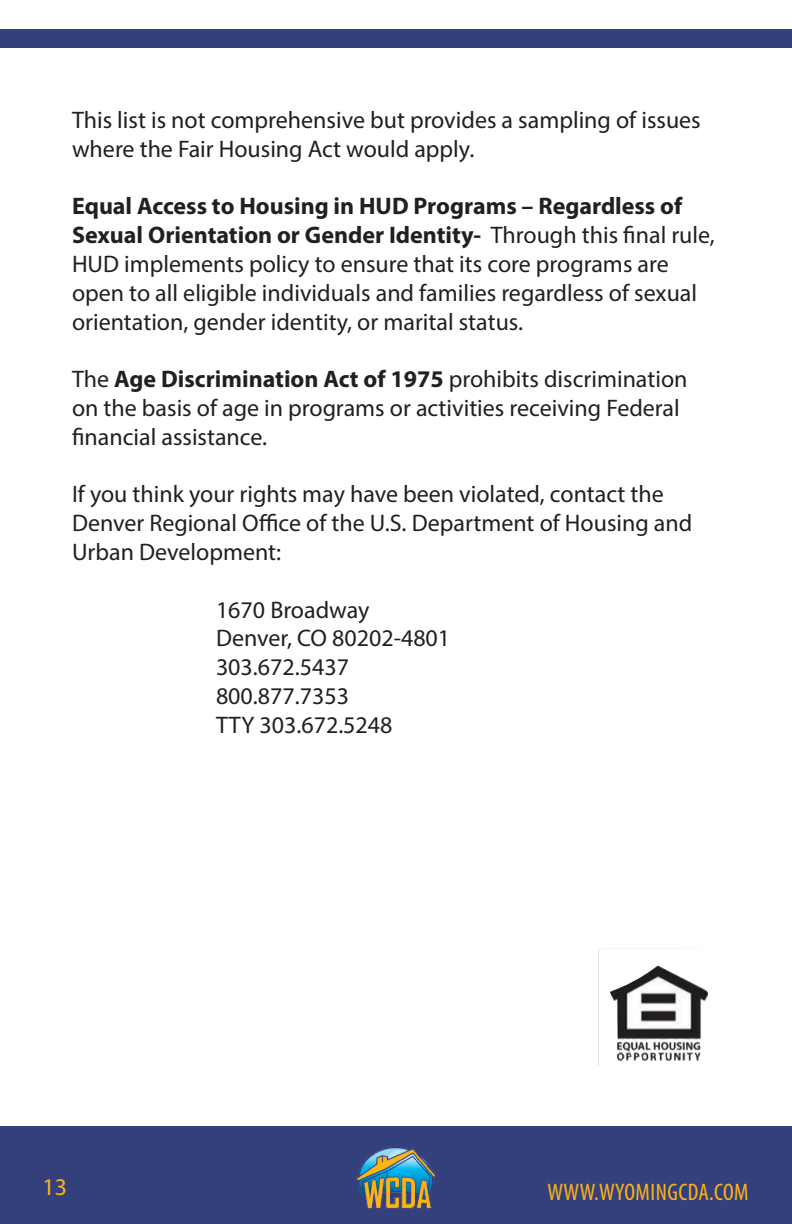
<style>
.page{position:relative;width:792px;height:1224px;background:#fff}
.page>*{position:absolute;margin:0;border:0;box-sizing:border-box;transform-origin:0 0}
.t1{font:24px/28.8px "Myriad Pro";color:#231f20}
.t2{font:condensed 24px "Myriad Pro";letter-spacing:.02em;color:#ffb316}
.t3{font:24px "Myriad Pro";color:#ffb316}
.s1{font-weight:700}
</style>
<div class="page">
<div style="left:0;top:29px;width:792px;height:19px;background:#34407b"></div>
<div style="left:0;top:1126px;width:792px;height:98px;background:#34407b"></div>
<img style="left:356px;top:1147px;width:80px;height:62px">
<img style="left:598px;top:949px;width:110px;height:117px">
<p class="t1" style="left:72px;top:105px;width:630px">This list is not comprehensive but provides a sampling of issues where the Fair Housing Act would apply.</p>
<p class="t1" style="left:72px;top:192px;width:644px"><span class="s1">Equal Access to Housing in HUD Programs – Regardless of Sexual Orientation or Gender Identity-</span> Through this final rule, HUD implements policy to ensure that its core programs are open to all eligible individuals and families regardless of sexual orientation, gender identity, or marital status.</p>
<p class="t1" style="left:72px;top:364px;width:617px">The <span class="s1">Age Discrimination Act of 1975</span> prohibits discrimination on the basis of age in programs or activities receiving Federal financial assistance.</p>
<p class="t1" style="left:72px;top:480px;width:593px">If you think your rights may have been violated, contact the</p>
<p class="t1" style="left:72px;top:508px;width:622px">Denver Regional Office of the U.S. Department of Housing and<br>Urban Development:</p>
<p class="t1" style="left:216px;top:595px;width:155px">1670 Broadway</p>
<p class="t1" style="left:216px;top:624px;width:236px">Denver, CO 80202-4801</p>
<p class="t1" style="left:216px;top:652px;width:135px">303.672.5437</p>
<p class="t1" style="left:216px;top:681px;width:135px">800.877.7353</p>
<p class="t1" style="left:216px;top:710px;width:178px">TTY 303.672.5248</p>
<p class="t3" style="left:42px;top:1172px;width:26px">13</p>
<p class="t2" style="left:547px;top:1177px;width:203px">WWW.WYOMINGCDA.COM</p>
</div>
